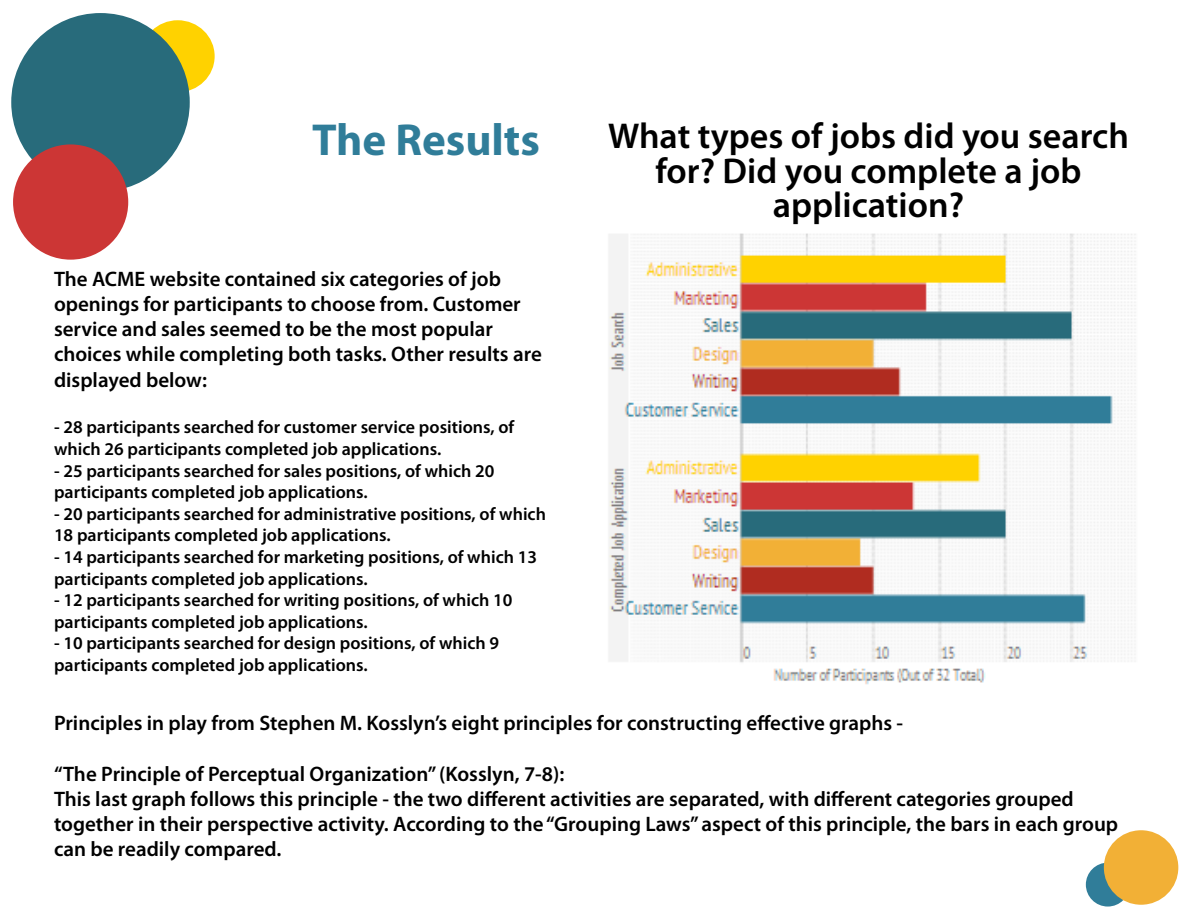
<style>
.page{position:relative;width:1188px;height:918px;background:#fff}
.page>*{position:absolute;margin:0;border:0;box-sizing:border-box;transform-origin:0 0}
.t1{font:700 45px "Myriad Pro";color:#307d99}
.t2{font:600 36px/34.5px "Myriad Pro";color:#000;text-align:center}
.t3{font:600 21px/25.2px "Myriad Pro";color:#000}
.t4{font:600 18px/21.6px "Myriad Pro";color:#000}
</style>
<div class="page">
<div style="left:1086px;top:863px;width:44px;height:44px;background:#307d99;border-radius:50%"></div>
<div style="left:141px;top:20px;width:74px;height:72px;background:#ffd200;border-radius:50%"></div>
<div style="left:11px;top:13px;width:179px;height:179px;background:#286b7b;border-radius:50%"></div>
<div style="left:13px;top:144px;width:115px;height:116px;background:#cc3635;border-radius:50%"></div>
<div style="left:1104px;top:830px;width:74px;height:75px;background:#f2b036;border-radius:50%"></div>
<img style="left:609px;top:233px;width:527px;height:452px">
<h1 class="t1" style="left:312px;top:110px;width:229px">The Results</h1>
<p class="t3" style="left:54px;top:266px;width:489px">The ACME website contained six categories of job openings for participants to choose from. Customer service and sales seemed to be the most popular choices while completing both tasks. Other results are displayed below:</p>
<p class="t4" style="left:54px;top:416px;width:462px">- 28 participants searched for customer service positions, of which 26 participants completed job applications.</p>
<p class="t4" style="left:54px;top:459px;width:442px">- 25 participants searched for sales positions, of which 20 participants completed job applications.</p>
<p class="t4" style="left:54px;top:502px;width:493px">- 20 participants searched for administrative positions, of which<br>18 participants completed job applications.</p>
<p class="t4" style="left:54px;top:546px;width:485px">- 14 participants searched for marketing positions, of which 13 participants completed job applications.</p>
<p class="t4" style="left:54px;top:589px;width:460px">- 12 participants searched for writing positions, of which 10 participants completed job applications.</p>
<p class="t4" style="left:54px;top:632px;width:447px">- 10 participants searched for design positions, of which 9 participants completed job applications.</p>
<h2 class="t2" style="left:608px;top:118px;width:522px">What types of jobs did you search for? Did you complete a job application?</h2>
<p class="t3" style="left:54px;top:710px;width:851px">Principles in play from Stephen M. Kosslyn’s eight principles for constructing effective graphs -</p>
<p class="t3" style="left:54px;top:761px;width:1066px">“The Principle of Perceptual Organization” (Kosslyn, 7-8):<br>This last graph follows this principle - the two different activities are separated, with different categories grouped together in their perspective activity. According to the “Grouping Laws” aspect of this principle, the bars in each group can be readily compared.</p>
</div>
